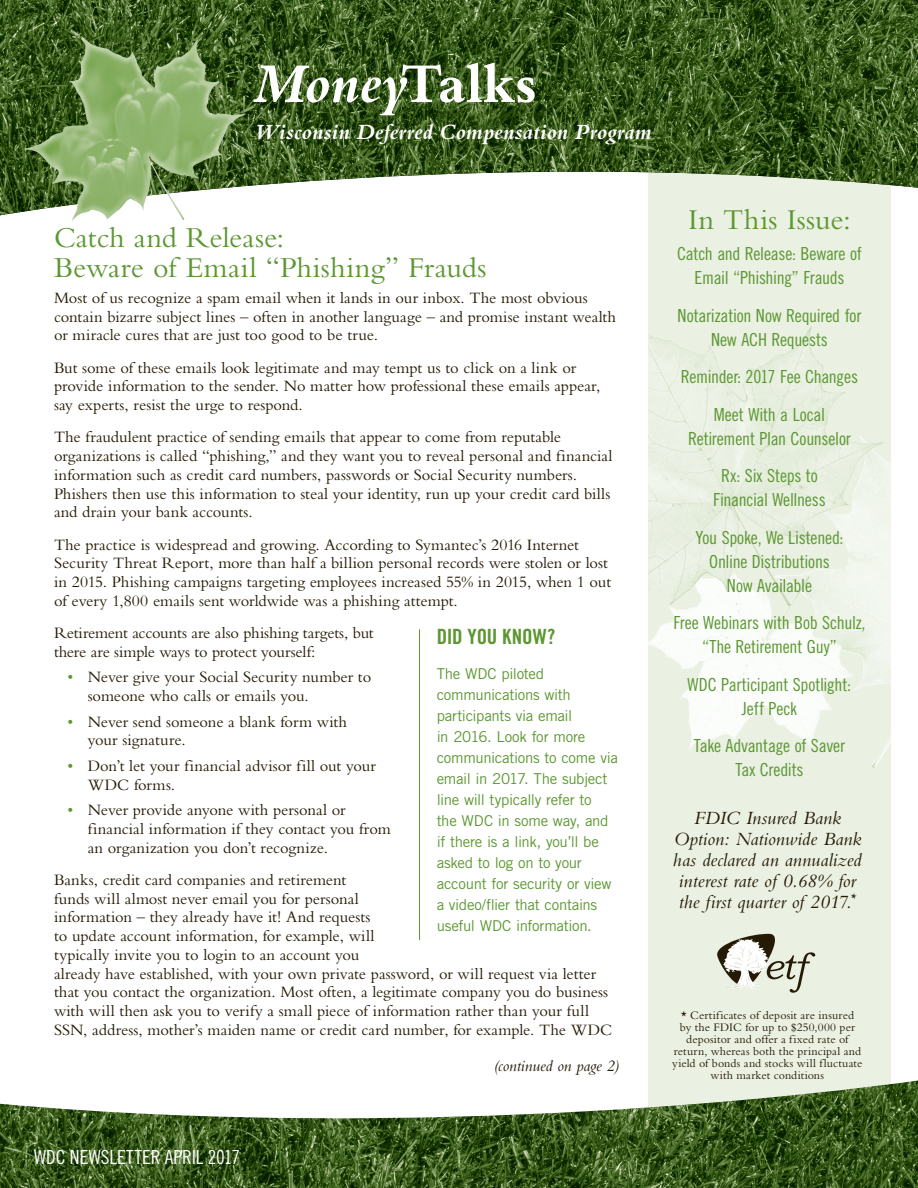
<style>
.page{position:relative;width:918px;height:1188px;background:#fff}
.page>*{position:absolute;margin:0;border:0;box-sizing:border-box;transform-origin:0 0}
.Page_Header{font:italic 700 58.5px "Bembo Std";letter-spacing:-.01em;color:#fff}
.Secondary_Title{font:30px/30px "Bembo Std";letter-spacing:.005em;color:#5c9731}
.t1{font:italic 700 22.65px "Bembo Std";letter-spacing:.005em;color:#fff}
.Body_text{font:21px "Trade Gothic LT Std Bd Cn 20";letter-spacing:-.01em;color:#5c9731}
.Secondary_Title_Subh{font:italic 19.5px/21px "Bembo Std";color:#251a05;text-align:center}
.t2{font:19.5px "Trade Gothic LT Std Cn 18";color:#fff}
.Body_Subhead{font:18px/24px "Trade Gothic LT Std Cn 18";letter-spacing:-.015em;color:#5c9731;text-align:center}
.Body_text-2{font:16.5px/18.8px "Bembo Std";letter-spacing:-.005em;color:#251a05}
.Body_text-3{font:italic 16.5px "Bembo Std";letter-spacing:-.005em;color:#251a05}
.Body_text-4{font:15px/21px "Trade Gothic LT Std";letter-spacing:-.02em;color:#5c9731}
.Footnote{font:12px/12px "Bembo Std";letter-spacing:.01em;color:#251a05;text-align:center}
.s1{font-style:normal}
.s2{color:#5c9731}
</style>
<div class="page">
<div style="left:648px;top:138px;width:243px;height:987px;background:#eaf0e2"></div>
<img style="left:648px;top:326px;width:243px;height:442px">
<img style="left:0;top:0;width:918px;height:215px">
<img style="left:25px;top:37px;width:224px;height:184px">
<img style="left:0;top:1081px;width:918px;height:107px">
<svg style="left:717px;top:934px;width:98px;height:59px"></svg>
<hr style="left:419px;top:629px;width:1px;height:311px;background:#5c9731">
<p class="Page_Header" style="left:253px;top:52px;width:285px">Money<span class="s1">Talks</span></p>
<p class="t1" style="left:255px;top:119px;width:399px">Wisconsin Deferred Compensation Program</p>
<p class="Secondary_Title" style="left:54px;top:223px;width:434px">Catch and Release:<br>Beware of Email “Phishing” Frauds</p>
<p class="Body_text-2" style="left:54px;top:288px;width:564px">Most of us recognize a spam email when it lands in our inbox. The most obvious contain bizarre subject lines – often in another language – and promise instant wealth or miracle cures that are just too good to be true.</p>
<p class="Body_text-2" style="left:54px;top:358px;width:548px">But some of these emails look legitimate and may tempt us to click on a link or provide information to the sender. No matter how professional these emails appear, say experts, resist the urge to respond.</p>
<p class="Body_text-2" style="left:54px;top:428px;width:560px">The fraudulent practice of sending emails that appear to come from reputable organizations is called “phishing,” and they want you to reveal personal and financial information such as credit card numbers, passwords or Social Security numbers.<br>Phishers then use this information to steal your identity, run up your credit card bills and drain your bank accounts.</p>
<p class="Body_text-2" style="left:54px;top:535px;width:559px">The practice is widespread and growing. According to Symantec’s 2016 Internet Security Threat Report, more than half a billion personal records were stolen or lost in 2015. Phishing campaigns targeting employees increased 55% in 2015, when 1 out of every 1,800 emails sent worldwide was a phishing attempt.</p>
<p class="Body_text-2" style="left:54px;top:623px;width:321px">Retirement accounts are also phishing targets, but there are simple ways to protect yourself:</p>
<p class="Body_text-2" style="left:88px;top:668px;width:285px;text-indent:-20px"><span class="s2">•</span> Never give your Social Security number to someone who calls or emails you.</p>
<p class="Body_text-2" style="left:88px;top:712px;width:261px;text-indent:-20px"><span class="s2">•</span> Never send someone a blank form with your signature.</p>
<p class="Body_text-2" style="left:88px;top:756px;width:290px;text-indent:-20px"><span class="s2">•</span> Don’t let your financial advisor fill out your<br>WDC forms.</p>
<p class="Body_text-2" style="left:88px;top:800px;width:305px;text-indent:-20px"><span class="s2">•</span> Never provide anyone with personal or financial information if they contact you from an organization you don’t recognize.</p>
<p class="Body_text-2" style="left:54px;top:870px;width:560px">Banks, credit card companies and retirement<br>funds will almost never email you for personal<br>information – they already have it! And requests<br>to update account information, for example, will<br>typically invite you to login to an account you<br>already have established, with your own private password, or will request via letter that you contact the organization. Most often, a legitimate company you do business with will then ask you to verify a small piece of information rather than your full SSN, address, mother’s maiden name or credit card number, for example. The WDC</p>
<p class="Body_text" style="left:437px;top:624px;width:120px">DID YOU KNOW?</p>
<p class="Body_text-4" style="left:437px;top:663px;width:183px">The WDC piloted communications with participants via email<br>in 2016. Look for more communications to come via email in 2017. The subject line will typically refer to<br>the WDC in some way, and if there is a link, you’ll be asked to log on to your account for security or view a video/flier that contains useful WDC information.</p>
<p class="Body_text-3" style="left:494px;top:1056px;width:127px">(continued on page 2)</p>
<p class="Secondary_Title" style="left:688px;top:205px;width:164px">In This Issue:</p>
<p class="Body_Subhead" style="left:677px;top:242px;width:186px">Catch and Release: Beware of<br>Email “Phishing” Frauds</p>
<p class="Body_Subhead" style="left:678px;top:303px;width:185px">Notarization Now Required for<br>New ACH Requests</p>
<p class="Body_Subhead" style="left:681px;top:365px;width:179px">Reminder: 2017 Fee Changes</p>
<p class="Body_Subhead" style="left:688px;top:402px;width:164px">Meet With a Local<br>Retirement Plan Counselor</p>
<p class="Body_Subhead" style="left:713px;top:464px;width:114px">Rx: Six Steps to<br>Financial Wellness</p>
<p class="Body_Subhead" style="left:695px;top:525px;width:150px">You Spoke, We Listened:<br>Online Distributions<br>Now Available</p>
<p class="Body_Subhead" style="left:673px;top:611px;width:194px">Free Webinars with Bob Schulz, “The Retirement Guy”</p>
<p class="Body_Subhead" style="left:688px;top:672px;width:165px">WDC Participant Spotlight:<br>Jeff Peck</p>
<p class="Body_Subhead" style="left:694px;top:734px;width:153px">Take Advantage of Saver<br>Tax Credits</p>
<p class="Secondary_Title_Subh" style="left:673px;top:807px;width:190px">FDIC Insured Bank<br>Option: Nationwide Bank has declared an annualized interest rate of 0.68% for the first quarter of 2017.<sup>*</sup></p>
<p class="Footnote" style="left:672px;top:1009px;width:192px">* Certificates of deposit are insured<br>by the FDIC for up to $250,000 per depositor and offer a fixed rate of return, whereas both the principal and yield of bonds and stocks will fluctuate with market conditions</p>
<p class="t2" style="left:34px;top:1145px;width:208px">WDC NEWSLETTER APRIL 2017</p>
</div>
